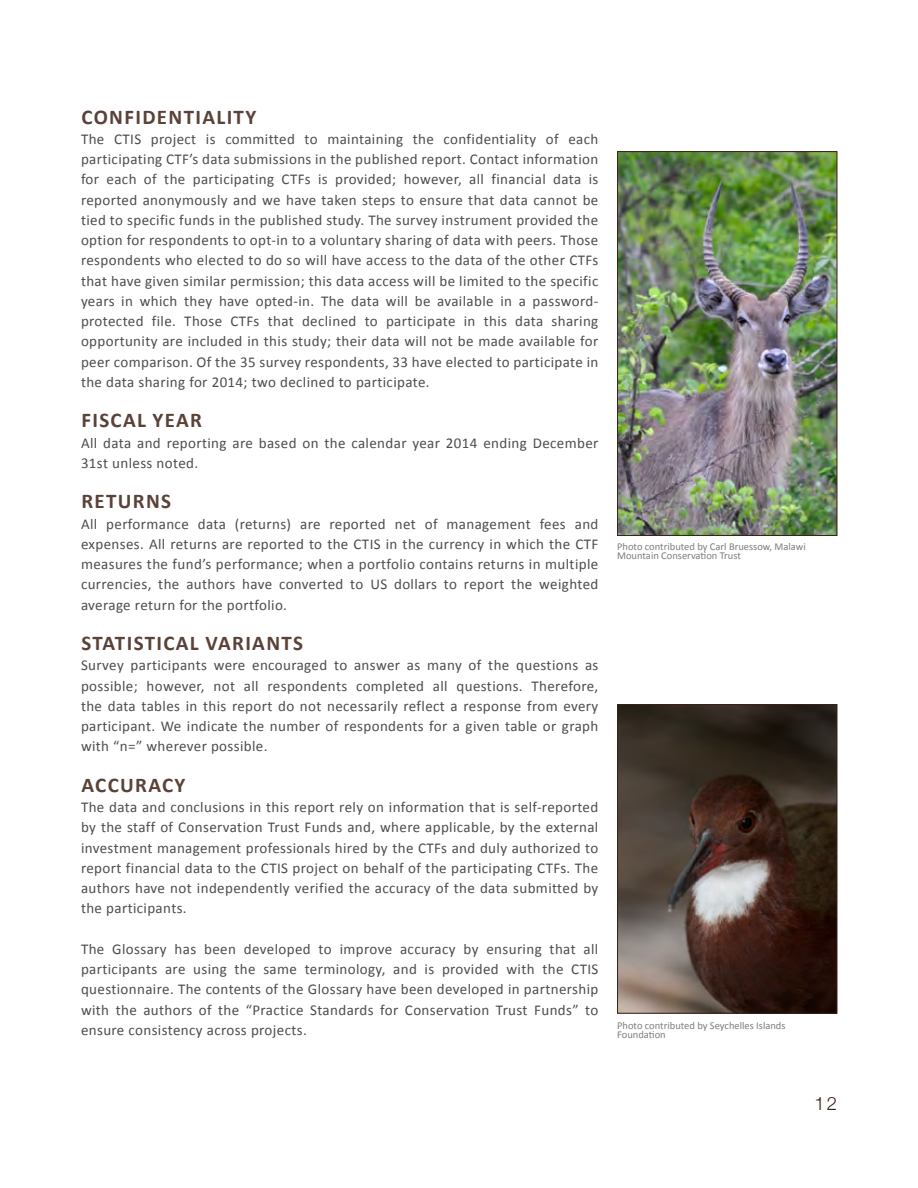
<style>
.page{position:relative;width:918px;height:1188px;background:#fff}
.page>*{position:absolute;margin:0;border:0;box-sizing:border-box;transform-origin:0 0}
.t1{font:700 21px "Calibri";letter-spacing:.065em;color:#5a4239}
.t2{font:300 18.45px "Helvetica Neue";color:#3d2116}
.t3{font:15px/20.2px "Calibri";letter-spacing:.025em;color:#4d4d4f;text-align:justify}
.t4{font:10.5px/9px "Calibri";color:#7e7d7c}
</style>
<div class="page">
<img style="left:619px;top:706px;width:216px;height:306px">
<div style="left:617px;top:704px;width:220px;height:310px;border:1px solid #3d2116"></div>
<img style="left:619px;top:153px;width:216px;height:381px">
<div style="left:617px;top:151px;width:220px;height:385px;border:1px solid #3d2116"></div>
<h1 class="t1" style="left:81px;top:103px;width:176px">CONFIDENTIALITY</h1>
<p class="t3" style="left:81px;top:129px;width:519px">The CTIS project is committed to maintaining the confidentiality of each participating CTF’s data submissions in the published report. Contact information for each of the participating CTFs is provided; however, all financial data is reported anonymously and we have taken steps to ensure that data cannot be tied to specific funds in the published study. The survey instrument provided the option for respondents to opt-in to a voluntary sharing of data with peers. Those respondents who elected to do so will have access to the data of the other CTFs that have given similar permission; this data access will be limited to the specific years in which they have opted-in. The data will be available in a password&shy;protected file. Those CTFs that declined to participate in this data sharing opportunity are included in this study; their data will not be made available for peer comparison. Of the 35 survey respondents, 33 have elected to participate in the data sharing for 2014; two declined to participate.</p>
<h1 class="t1" style="left:81px;top:407px;width:122px">FISCAL YEAR</h1>
<p class="t3" style="left:81px;top:433px;width:519px">All data and reporting are based on the calendar year 2014 ending December<br>31st unless noted.</p>
<h1 class="t1" style="left:81px;top:488px;width:91px">RETURNS</h1>
<p class="t3" style="left:81px;top:514px;width:519px">All performance data (returns) are reported net of management fees and expenses. All returns are reported to the CTIS in the currency in which the CTF measures the fund’s performance; when a portfolio contains returns in multiple currencies, the authors have converted to US dollars to report the weighted average return for the portfolio.</p>
<h1 class="t1" style="left:81px;top:630px;width:223px">STATISTICAL VARIANTS</h1>
<p class="t3" style="left:81px;top:655px;width:519px">Survey participants were encouraged to answer as many of the questions as possible; however, not all respondents completed all questions. Therefore, the data tables in this report do not necessarily reflect a response from every participant. We indicate the number of respondents for a given table or graph with “n=” wherever possible.</p>
<h1 class="t1" style="left:81px;top:772px;width:106px">ACCURACY</h1>
<p class="t3" style="left:81px;top:797px;width:519px">The data and conclusions in this report rely on information that is self-reported by the staff of Conservation Trust Funds and, where applicable, by the external investment management professionals hired by the CTFs and duly authorized to report financial data to the CTIS project on behalf of the participating CTFs. The authors have not independently verified the accuracy of the data submitted by the participants.</p>
<p class="t3" style="left:81px;top:939px;width:519px">The Glossary has been developed to improve accuracy by ensuring that all participants are using the same terminology, and is provided with the CTIS questionnaire. The contents of the Glossary have been developed in partnership with the authors of the “Practice Standards for Conservation Trust Funds” to ensure consistency across projects.</p>
<p class="t4" style="left:617px;top:542px;width:190px">Photo contributed by Carl Bruessow, Malawi<br>Mountain Conservation Trust</p>
<p class="t4" style="left:617px;top:1021px;width:170px">Photo contributed by Seychelles Islands<br>Foundation</p>
<p class="t2" style="left:815px;top:1089px;width:24px">12</p>
</div>
